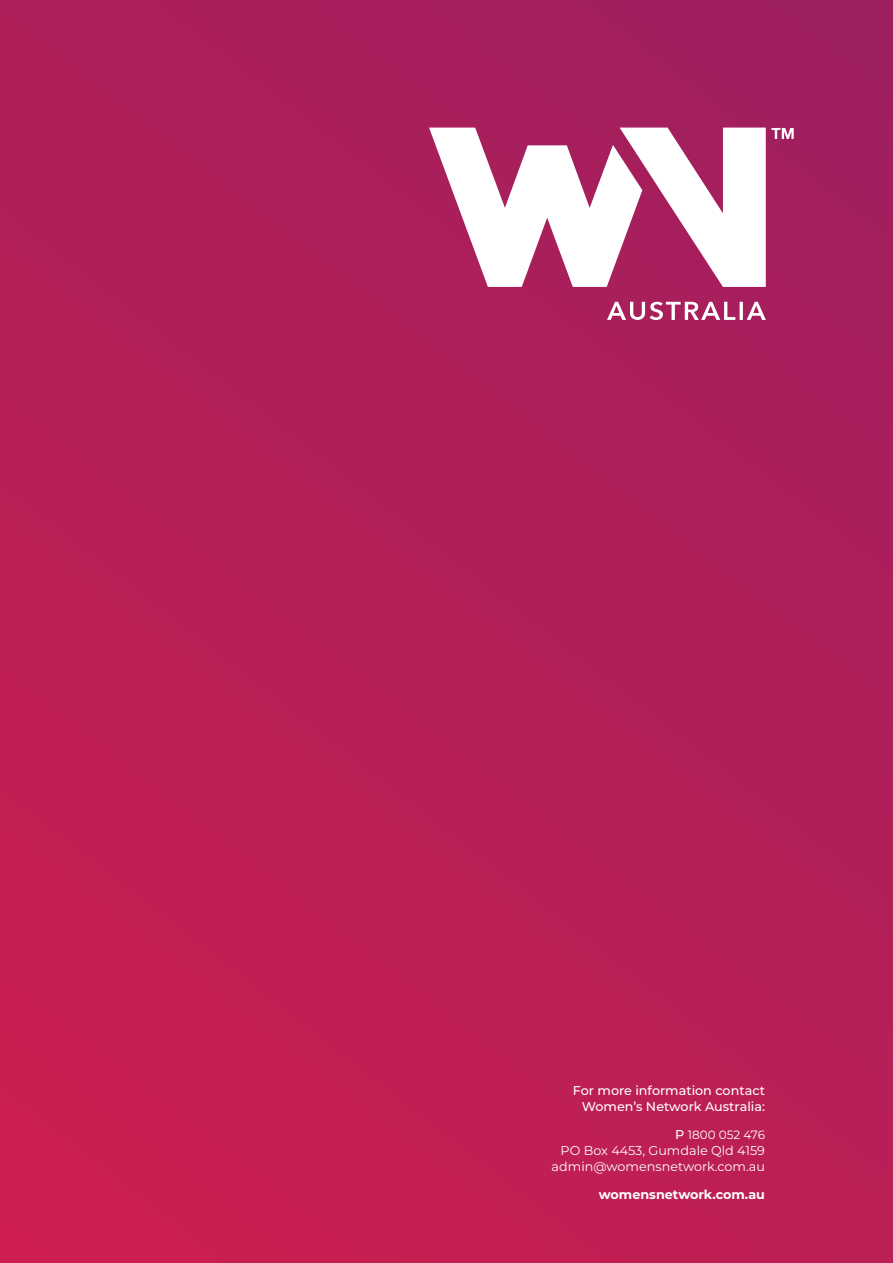
<style>
.page{position:relative;width:893px;height:1263px;background:#fff}
.page>*{position:absolute;margin:0;border:0;box-sizing:border-box;transform-origin:0 0}
.t1{font:12.75px/15.8px "Montserrat";color:#fff;text-align:right}
.t2{font:500 12.75px/15.8px "Montserrat";color:#fff;text-align:right}
.t3{font:700 12.75px "Montserrat";color:#fff}
.t4{font:12px "Montserrat";color:#fff}
.s1{font-weight:500;font-size:12.75px}
</style>
<div class="page">
<div style="left:0;top:0;width:893px;height:1263px;background:linear-gradient(to bottom,#a61f5c,#c41f52)"></div>
<svg style="left:607px;top:302px;width:128px;height:18px"></svg>
<svg style="left:739px;top:302px;width:4px;height:18px"></svg>
<svg style="left:747px;top:302px;width:19px;height:18px"></svg>
<svg style="left:429px;top:128px;width:365px;height:159px"></svg>
<p class="t2" style="left:573px;top:1082px;width:194px">For more information contact<br>Women’s Network Australia:</p>
<p class="t4" style="left:675px;top:1127px;width:91px"><span class="s1">P</span> 1800 052 476</p>
<p class="t1" style="left:552px;top:1142px;width:215px">PO Box 4453, Gumdale Qld 4159 admin@womensnetwork.com.au</p>
<p class="t3" style="left:599px;top:1185px;width:168px">womensnetwork.com.au</p>
</div>
